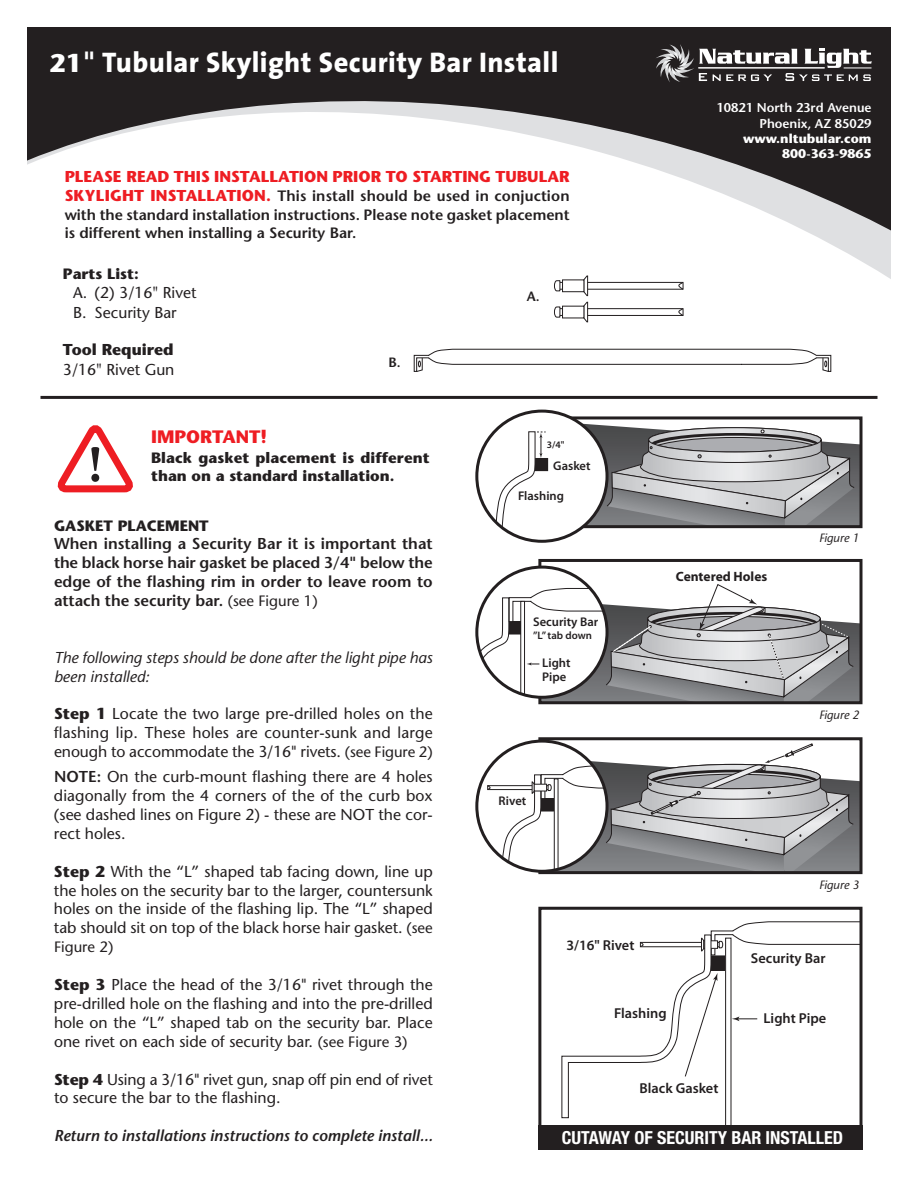
<style>
.page{position:relative;width:918px;height:1188px;background:#fff}
.page>*{position:absolute;margin:0;border:0;box-sizing:border-box;transform-origin:0 0}
.t1{font:700 51.45px "Minion";color:#231f20}
.t2{font:800 28.5px "The Sans";letter-spacing:.015em;color:#fff}
.t3{font:700 condensed 18px "Helvetica Neue";color:#fff}
.t4{font:700 18px "Stone Sans";color:#ee1d23}
.t5{font:15.75px/18.9px "Stone Sans";color:#231f20;text-align:justify}
.t6{font:600 15.75px/18.9px "Stone Sans";color:#231f20;text-align:justify}
.t7{font:italic 15.75px/18.9px "Stone Sans";color:#231f20}
.t8{font:italic 600 15.75px "Stone Sans";color:#231f20}
.t9{font:700 15.75px "Stone Sans";color:#ee1d23}
.t10{font:700 15.75px "Stone Sans";color:#231f20}
.t11{font:600 15px/18.1px "Stone Sans";color:#231f20;text-align:justify}
.t12{font:700 15px/18px "Stone Sans";color:#231f20}
.t13{font:15px "Stone Sans";color:#231f20}
.t14{font:600 14.4px "Myriad Pro";color:#231f20}
.t15{font:700 13.5px "Myriad Pro";color:#231f20}
.t16{font:600 13.5px "Stone Sans";color:#231f20}
.t17{font:600 12.75px/15.3px "Stone Sans";color:#fff;text-align:right}
.t18{font:700 12.75px/15.3px "Stone Sans";color:#fff;text-align:right}
.t19{font:600 12.6px/13.5px "Myriad Pro";color:#231f20}
.t20{font:italic 12px "Stone Sans";color:#231f20}
.t21{font:600 10.8px "Myriad Pro";color:#231f20}
.t22{font:600 9.9px "Myriad Pro";color:#231f20}
.s1{font-family:"Stone Sans";font-weight:700;font-size:25.5px}
.s2{font-family:"Helvetica";font-weight:700}
.s3{font-weight:700;font-size:15.75px;color:#ee1d23}
.s4{font-weight:400;font-size:15px}
.s5{font-weight:700}
.s6{font-family:"Helvetica"}
.s7{font-size:15px}
.s8{font-weight:600}
</style>
<div class="page">
<div style="left:27px;top:27px;width:864px;height:307px;background:#231f20"></div>
<svg style="left:27px;top:101px;width:864px;height:233px;background:#dcdbdc"></svg>
<svg style="left:656px;top:44px;width:216px;height:38px"></svg>
<hr style="left:40px;top:396px;width:838px;height:3px;background:#231f20">
<svg style="left:561px;top:921px;width:297px;height:204px"></svg>
<div style="left:538px;top:907px;width:324px;height:223px;border:3px solid #231f20"></div>
<div style="left:538px;top:1125px;width:324px;height:25px;background:#231f20"></div>
<div style="left:558px;top:282px;width:125px;height:7px;background:#fff"></div>
<div style="left:558px;top:282px;width:125px;height:8px;border:1px solid #231f20"></div>
<svg style="left:678px;top:282px;width:6px;height:8px"></svg>
<svg style="left:583px;top:276px;width:5px;height:20px"></svg>
<svg style="left:554px;top:280px;width:7px;height:12px"></svg>
<div style="left:563px;top:280px;width:21px;height:12px;background:#fff"></div>
<div style="left:562px;top:280px;width:22px;height:12px;border:1px solid #231f20"></div>
<div style="left:558px;top:309px;width:125px;height:6px;background:#fff"></div>
<div style="left:558px;top:308px;width:125px;height:8px;border:1px solid #231f20"></div>
<svg style="left:678px;top:308px;width:6px;height:8px"></svg>
<svg style="left:583px;top:302px;width:5px;height:21px"></svg>
<svg style="left:554px;top:306px;width:7px;height:12px"></svg>
<div style="left:563px;top:306px;width:21px;height:12px;background:#fff"></div>
<svg style="left:414px;top:348px;width:417px;height:24px"></svg>
<div style="left:538px;top:559px;width:324px;height:145px;border:3px solid #231f20"></div>
<svg style="left:475px;top:566px;width:386px;height:137px"></svg>
<div style="left:538px;top:737px;width:324px;height:137px;border:3px solid #231f20"></div>
<svg style="left:475px;top:740px;width:386px;height:133px"></svg>
<svg style="left:475px;top:410px;width:386px;height:133px"></svg>
<svg style="left:58px;top:425px;width:75px;height:68px"></svg>
<h2 class="t2" style="left:50px;top:51px;width:510px"><span class="s1">21</span><span class="s2">"</span> Tubular Skylight Security Bar Install</h2>
<p class="t9" style="left:65px;top:171px;width:506px">PLEASE READ THIS INSTALLATION PRIOR TO STARTING TUBULAR</p>
<p class="t11" style="left:65px;top:189px;width:506px"><span class="s3">SKYLIGHT INSTALLATION.</span> This install should be used in conjuction with the standard installation instructions. Please note gasket placement is different when installing a Security Bar.</p>
<p class="t12" style="left:63px;top:266px;width:77px">Parts List:</p>
<p class="t5" style="left:73px;top:285px;width:125px;line-height:19.6px">A. (2) 3/16" Rivet<br>B. Security Bar</p>
<p class="t10" style="left:63px;top:344px;width:112px">Tool Required</p>
<p class="t5" style="left:63px;top:362px;width:113px">3/16" Rivet Gun</p>
<p class="t16" style="left:389px;top:357px;width:14px">B.</p>
<h1 class="t1" style="left:88px;top:445px;width:16px">!</h1>
<p class="t4" style="left:151px;top:430px;width:118px">IMPORTANT!</p>
<p class="t12" style="left:151px;top:450px;width:280px">Black gasket placement is different than on a standard installation.</p>
<p class="t12" style="left:54px;top:518px;width:156px">GASKET PLACEMENT</p>
<p class="t6" style="left:54px;top:536px;width:380px">When installing a Security Bar it is important that the black horse hair gasket be placed 3/4<span class="s2">"</span> below the edge of the flashing rim in order to leave room to attach the security bar. <span class="s4">(see Figure 1)</span></p>
<p class="t16" style="left:527px;top:291px;width:14px">A.</p>
<p class="t22" style="left:547px;top:441px;width:19px">3/4"</p>
<p class="t19" style="left:553px;top:460px;width:39px">Gasket</p>
<p class="t19" style="left:518px;top:490px;width:47px">Flashing</p>
<p class="t17" style="left:716px;top:102px;width:157px">10821 North 23rd Avenue<br>Phoenix, AZ 85029</p>
<p class="t18" style="left:743px;top:132px;width:130px">www.nltubular.com<br>800-363-9865</p>
<p class="t15" style="left:676px;top:571px;width:93px">Centered Holes</p>
<p class="t20" style="left:819px;top:534px;width:42px">Figure 1</p>
<p class="t7" style="left:54px;top:649px;width:380px">The following steps should be done after the light pipe has been installed:</p>
<p class="t5" style="left:54px;top:706px;width:380px"><span class="s5">Step 1</span> Locate the two large pre-drilled holes on the flashing lip. These holes are counter-sunk and large enough to accommodate the 3/16<span class="s6">"</span> rivets. <span class="s7">(see Figure 2)</span></p>
<p class="t5" style="left:54px;top:769px;width:380px"><span class="s8">NOTE:</span> On the curb-mount flashing there are 4 holes diagonally from the 4 corners of the of the curb box (see dashed lines on Figure 2) - these are NOT the cor&shy;rect holes.</p>
<p class="t5" style="left:54px;top:863px;width:380px"><span class="s5">Step 2</span> With the “L” shaped tab facing down, line up the holes on the security bar to the larger, countersunk holes on the inside of the flashing lip. The “L” shaped tab should sit on top of the black horse hair gasket. <span class="s7">(see</span></p>
<p class="t13" style="left:54px;top:941px;width:61px">Figure 2)</p>
<p class="t5" style="left:54px;top:977px;width:380px"><span class="s5">Step 3</span> Place the head of the 3/16<span class="s6">"</span> rivet through the pre-drilled hole on the flashing and into the pre-drilled hole on the “L” shaped tab on the security bar. Place one rivet on each side of security bar. <span class="s7">(see Figure 3)</span></p>
<p class="t5" style="left:54px;top:1071px;width:380px"><span class="s5">Step 4</span> Using a 3/16<span class="s6">"</span> rivet gun, snap off pin end of rivet to secure the bar to the flashing.</p>
<p class="t8" style="left:54px;top:1130px;width:380px">Return to installations instructions to complete install...</p>
<p class="t19" style="left:533px;top:616px;width:67px">Security Bar</p>
<p class="t21" style="left:533px;top:631px;width:60px">”L” tab down</p>
<p class="t19" style="left:542px;top:657px;width:30px">Light<br>Pipe</p>
<p class="t19" style="left:499px;top:795px;width:29px">Rivet</p>
<p class="t14" style="left:566px;top:939px;width:69px">3/16" Rivet</p>
<p class="t14" style="left:614px;top:1008px;width:54px">Flashing</p>
<p class="t14" style="left:640px;top:1083px;width:80px">Black Gasket</p>
<p class="t20" style="left:819px;top:710px;width:42px">Figure 2</p>
<p class="t20" style="left:819px;top:880px;width:42px">Figure 3</p>
<p class="t14" style="left:751px;top:953px;width:76px">Security Bar</p>
<p class="t14" style="left:764px;top:1013px;width:64px">Light Pipe</p>
<p class="t3" style="left:562px;top:1131px;width:283px">CUTAWAY OF SECURITY BAR INSTALLED</p>
</div>
